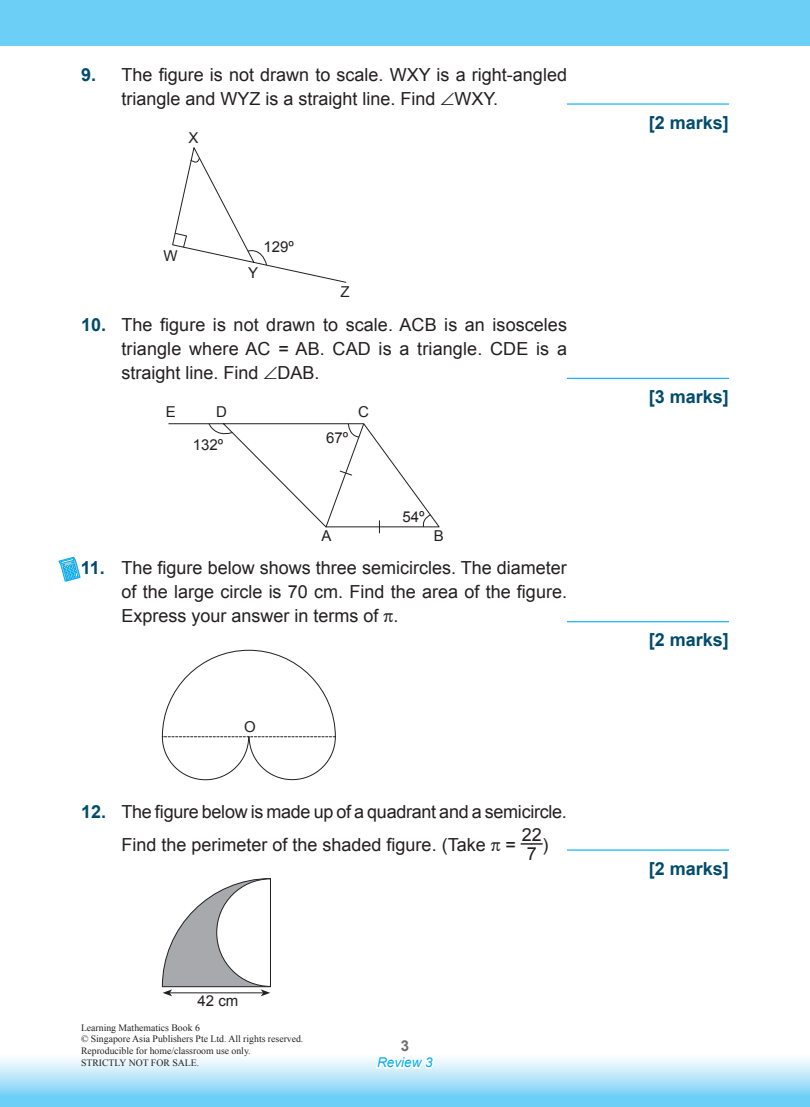
<style>
.page{position:relative;width:810px;height:1107px;background:#fff}
.page>*{position:absolute;margin:0;border:0;box-sizing:border-box;transform-origin:0 0}
.ques_A{font:18px/24px "Arial";color:#231f20;text-align:justify}
.ques_A-2{font:700 18px "Arial";color:#004b6c}
.ques_A-3{font:17.85px "Arial";color:#231f20;scale:1.09 1}
.t1{font:15px "Arial";color:#231f20}
.t2{font:700 15px "Arial";color:#6c6d70}
.t3{font:italic 13.5px "Arial";color:#00aeef}
.t4{font:9.75px/11.7px "Times New Roman";color:#231f20}
.s1{font-weight:700;color:#004b6c}
.s2{font-size:18px}
</style>
<div class="page">
<svg style="left:0;top:1058px;width:810px;height:49px;background:#a8e0f8"></svg>
<svg style="left:374px;top:1058px;width:63px;height:45px"></svg>
<div style="left:0;top:0;width:810px;height:46px;background:#6bcff6"></div>
<hr style="left:567px;top:103px;width:162px;height:2px;background:#00aeef">
<svg style="left:172px;top:147px;width:175px;height:136px"></svg>
<hr style="left:567px;top:378px;width:162px;height:1px;background:#00aeef">
<svg style="left:168px;top:423px;width:272px;height:110px"></svg>
<svg style="left:58px;top:556px;width:23px;height:26px"></svg>
<hr style="left:567px;top:621px;width:162px;height:1px;background:#00aeef">
<svg style="left:162px;top:650px;width:174px;height:130px"></svg>
<hr style="left:567px;top:849px;width:162px;height:2px;background:#00aeef">
<svg style="left:162px;top:878px;width:109px;height:118px"></svg>
<p class="ques_A" style="left:122px;top:62px;width:447px;text-indent:-40px"><span class="s1">9.</span> The figure is not drawn to scale. WXY is a right-angled triangle and WYZ is a straight line. Find ∠WXY.</p>
<p class="t1" style="left:188px;top:128px;width:12px">X</p>
<p class="t1" style="left:163px;top:246px;width:16px">W</p>
<p class="t1" style="left:264px;top:237px;width:32px">129º</p>
<p class="t1" style="left:248px;top:263px;width:12px">Y</p>
<p class="t1" style="left:340px;top:281px;width:11px">Z</p>
<p class="ques_A" style="left:122px;top:313px;width:447px;text-indent:-40px"><span class="s1">10.</span> The figure is not drawn to scale. ACB is an isosceles triangle where AC = AB. CAD is a triangle. CDE is a straight line. Find ∠DAB.</p>
<p class="t1" style="left:166px;top:402px;width:12px">E</p>
<p class="t1" style="left:216px;top:402px;width:12px">D</p>
<p class="t1" style="left:358px;top:402px;width:12px">C</p>
<p class="t1" style="left:193px;top:435px;width:32px">132º</p>
<p class="t1" style="left:326px;top:428px;width:24px">67º</p>
<p class="t1" style="left:402px;top:507px;width:24px">54º</p>
<p class="t1" style="left:322px;top:525px;width:12px">A</p>
<p class="t1" style="left:434px;top:525px;width:12px">B</p>
<p class="ques_A-2" style="left:81px;top:556px;width:26px">11.</p>
<p class="ques_A" style="left:122px;top:556px;width:447px">The figure below shows three semicircles. The diameter of the large circle is 70 cm. Find the area of the figure.<br>Express your answer in terms of .</p>
<p class="t1" style="left:244px;top:717px;width:13px">O</p>
<p class="ques_A" style="left:81px;top:795px;width:487px;line-height:33px;text-align:center"><span class="s1">12.</span> The figure below is made up of a quadrant and a semicircle.<br>Find the perimeter of the shaded figure. (Take =</p>
<p class="ques_A-3" style="left:521px;top:823px;width:21px">__<span class="s2">22</span></p>
<p class="ques_A" style="left:527px;top:842px;width:12px">7</p>
<p class="ques_A" style="left:543px;top:832px;width:7px">)</p>
<p class="t1" style="left:198px;top:991px;width:42px">42 cm</p>
<p class="t4" style="left:81px;top:1022px;width:224px">Learning Mathematics Book 6<br>© Singapore Asia Publishers Pte Ltd. All rights reserved.<br>Reproducible for home/classroom use only.<br>STRICTLY NOT FOR SALE.</p>
<p class="t2" style="left:401px;top:1036px;width:10px">3</p>
<p class="t3" style="left:377px;top:1054px;width:57px">Review 3</p>
<p class="ques_A-2" style="left:649px;top:110px;width:82px">[2 marks]</p>
<p class="ques_A-2" style="left:649px;top:385px;width:82px">[3 marks]</p>
<p class="ques_A-2" style="left:649px;top:628px;width:82px">[2 marks]</p>
<p class="ques_A-2" style="left:649px;top:856px;width:82px">[2 marks]</p>
</div>
